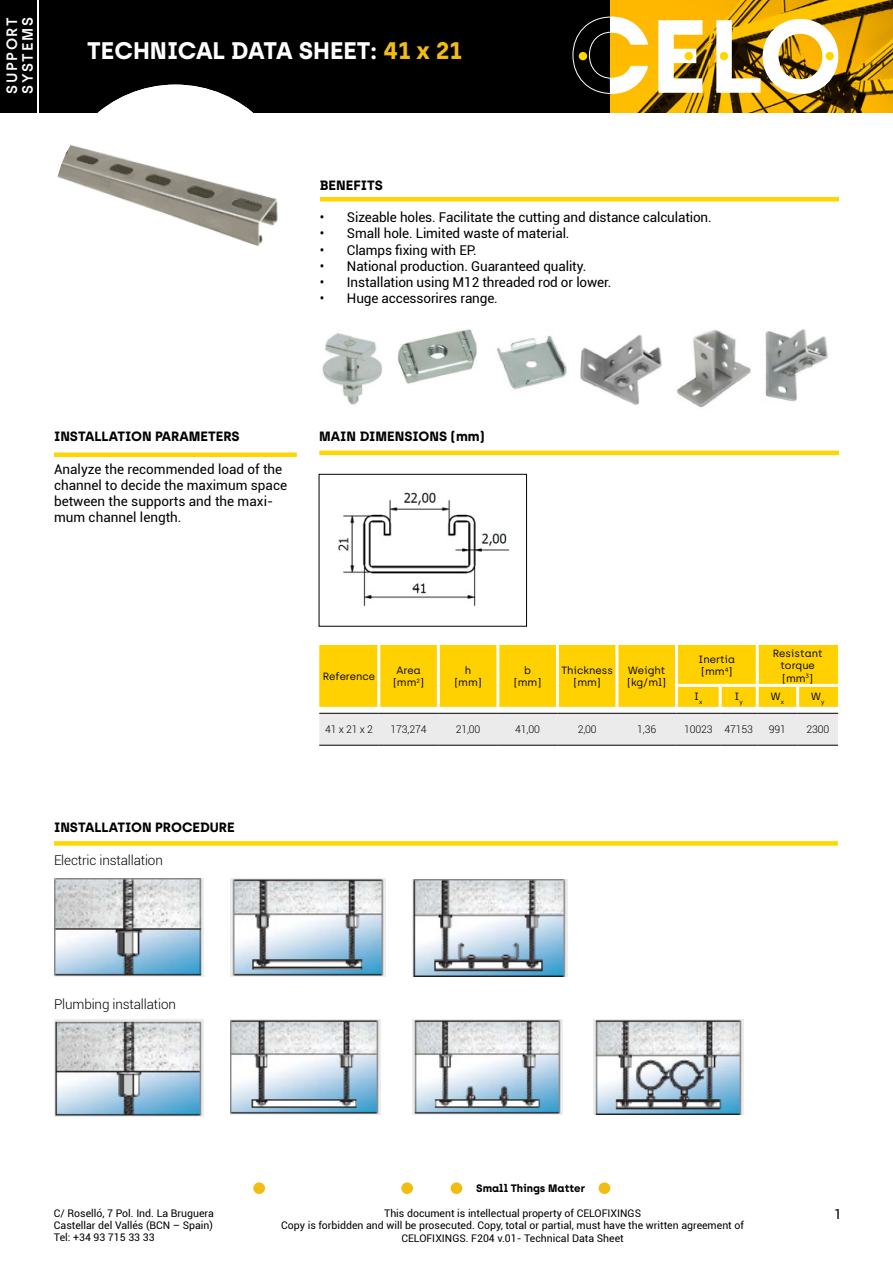
<style>
.page{position:relative;width:893px;height:1263px;background:#fff}
.page>*{position:absolute;margin:0;border:0;box-sizing:border-box;transform-origin:0 0}
.t1{font:700 24px "Archia";color:#fff}
.t2{font:600 15px/15.6px "Archia";letter-spacing:.1em;color:#fff}
.t3{font:13.5px "Roboto";letter-spacing:-.01em;color:#000}
.t4{font:13.5px/16.2px "Roboto";color:#010202}
.t5{font:700 13.5px "Archia";color:#010202}
.t6{font:300 13.5px "Roboto";letter-spacing:-.01em;color:#000}
.t7{font:700 13.5px "Archia";color:#000}
.t8{font:700 10.8px "Archia";color:#000}
.t9{font:10.5px/12px "Roboto";color:#000;text-align:justify}
.t10{font:10.5px/12.6px "Archia";color:#000;text-align:center}
.t11{font:300 10.5px "Roboto";letter-spacing:-.015em;color:#000}
.s1{color:#f2bd13}
</style>
<div class="page">
<img style="left:610px;top:0;width:283px;height:113px">
<div style="left:39px;top:0;width:571px;height:113px;background:#000"></div>
<svg style="left:658px;top:20px;width:44px;height:73px"></svg>
<svg style="left:716px;top:19px;width:122px;height:75px"></svg>
<div style="left:720px;top:52px;width:8px;height:8px;background:#ffd600;border-radius:50%"></div>
<div style="left:825px;top:52px;width:9px;height:8px;background:#ffd600;border-radius:50%"></div>
<div style="left:684px;top:52px;width:9px;height:8px;background:#ffd600;border-radius:50%"></div>
<img style="left:57px;top:85px;width:221px;height:161px">
<svg style="left:573px;top:17px;width:75px;height:77px"></svg>
<hr style="left:320px;top:197px;width:519px;height:4px;background:#ffd600">
<hr style="left:319px;top:451px;width:520px;height:4px;background:#ffd600">
<div style="left:451px;top:1182px;width:11px;height:12px;background:#f2bd13;border-radius:50%"></div>
<div style="left:599px;top:1182px;width:11px;height:12px;background:#f2bd13;border-radius:50%"></div>
<div style="left:253px;top:1182px;width:12px;height:12px;background:#f2bd13;border-radius:50%"></div>
<div style="left:401px;top:1182px;width:12px;height:12px;background:#f2bd13;border-radius:50%"></div>
<img style="left:322px;top:332px;width:60px;height:73px">
<img style="left:397px;top:329px;width:80px;height:55px">
<img style="left:677px;top:330px;width:74px;height:78px">
<img style="left:497px;top:335px;width:70px;height:55px">
<img style="left:580px;top:335px;width:82px;height:70px">
<img style="left:765px;top:329px;width:63px;height:73px">
<div style="left:54px;top:452px;width:243px;height:5px;background:#ffd600"></div>
<div style="left:54px;top:841px;width:784px;height:5px;background:#ffd600"></div>
<img style="left:54px;top:878px;width:150px;height:99px">
<img style="left:231px;top:878px;width:154px;height:99px">
<img style="left:412px;top:879px;width:156px;height:98px">
<img style="left:54px;top:1019px;width:150px;height:97px">
<img style="left:231px;top:1019px;width:150px;height:96px">
<img style="left:412px;top:1019px;width:150px;height:96px">
<img style="left:594px;top:1019px;width:149px;height:96px">
<svg style="left:319px;top:645px;width:519px;height:100px;background:#f7db5c"></svg>
<hr style="left:319px;top:745px;width:60px;height:1px;background:#000">
<hr style="left:379px;top:745px;width:59px;height:1px;background:#000">
<hr style="left:438px;top:745px;width:60px;height:1px;background:#000">
<hr style="left:498px;top:745px;width:59px;height:1px;background:#000">
<hr style="left:557px;top:745px;width:60px;height:1px;background:#000">
<hr style="left:617px;top:745px;width:59px;height:1px;background:#000">
<hr style="left:676px;top:745px;width:44px;height:1px;background:#000">
<hr style="left:720px;top:745px;width:37px;height:1px;background:#000">
<hr style="left:757px;top:745px;width:41px;height:1px;background:#000">
<hr style="left:798px;top:745px;width:40px;height:1px;background:#000">
<hr style="left:377px;top:645px;width:3px;height:40px;background:#fff">
<hr style="left:437px;top:645px;width:3px;height:40px;background:#fff">
<hr style="left:496px;top:645px;width:3px;height:40px;background:#fff">
<hr style="left:556px;top:645px;width:3px;height:40px;background:#fff">
<hr style="left:615px;top:645px;width:3px;height:40px;background:#fff">
<hr style="left:377px;top:685px;width:3px;height:22px;background:#fff">
<hr style="left:437px;top:685px;width:3px;height:22px;background:#fff">
<hr style="left:496px;top:685px;width:3px;height:22px;background:#fff">
<hr style="left:556px;top:685px;width:3px;height:22px;background:#fff">
<hr style="left:615px;top:685px;width:3px;height:22px;background:#fff">
<hr style="left:675px;top:645px;width:3px;height:39px;background:#fff">
<hr style="left:756px;top:645px;width:3px;height:39px;background:#fff">
<hr style="left:675px;top:687px;width:3px;height:20px;background:#fff">
<hr style="left:719px;top:687px;width:3px;height:20px;background:#fff">
<hr style="left:756px;top:687px;width:3px;height:20px;background:#fff">
<hr style="left:796px;top:687px;width:3px;height:20px;background:#fff">
<hr style="left:675px;top:684px;width:45px;height:3px;background:#fff">
<hr style="left:720px;top:684px;width:37px;height:3px;background:#fff">
<hr style="left:757px;top:684px;width:41px;height:3px;background:#fff">
<hr style="left:798px;top:684px;width:40px;height:3px;background:#fff">
<hr style="left:319px;top:713px;width:60px;height:1px;background:#000">
<hr style="left:379px;top:713px;width:59px;height:1px;background:#000">
<hr style="left:438px;top:713px;width:60px;height:1px;background:#000">
<hr style="left:498px;top:713px;width:59px;height:1px;background:#000">
<hr style="left:557px;top:713px;width:60px;height:1px;background:#000">
<hr style="left:617px;top:713px;width:59px;height:1px;background:#000">
<hr style="left:676px;top:713px;width:44px;height:1px;background:#000">
<hr style="left:720px;top:713px;width:37px;height:1px;background:#000">
<hr style="left:757px;top:713px;width:41px;height:1px;background:#000">
<hr style="left:798px;top:713px;width:40px;height:1px;background:#000">
<img style="left:337px;top:492px;width:172px;height:115px">
<div style="left:319px;top:474px;width:208px;height:152px;border:1px solid #000"></div>
<div style="left:0;top:0;width:36px;height:113px;background:#000"></div>
<h2 class="t2" style="left:4px;top:94px;width:78px;rotate:-90deg">SUPPORT<br>SYSTEMS</h2>
<h1 class="t1" style="left:87px;top:36px;width:376px">TECHNICAL DATA SHEET: <span class="s1">41 x 21</span></h1>
<p class="t7" style="left:320px;top:177px;width:65px">BENEFITS</p>
<p class="t3" style="left:320px;top:208px;width:393px">• Sizeable holes. Facilitate the cutting and distance calculation.</p>
<p class="t3" style="left:320px;top:224px;width:251px">• Small hole. Limited waste of material.</p>
<p class="t3" style="left:320px;top:240px;width:158px">• Clamps fixing with EP.</p>
<p class="t3" style="left:320px;top:257px;width:268px">• National production. Guaranteed quality.</p>
<p class="t3" style="left:320px;top:273px;width:293px">• Installation using M12 threaded rod or lower.</p>
<p class="t3" style="left:320px;top:289px;width:179px">• Huge accessorires range.</p>
<p class="t5" style="left:54px;top:428px;width:187px">INSTALLATION PARAMETERS</p>
<p class="t4" style="left:54px;top:460px;width:235px">Analyze the recommended load of the channel to decide the maximum space between the supports and the maxi&shy;mum channel length.</p>
<p class="t5" style="left:319px;top:428px;width:167px">MAIN DIMENSIONS (mm)</p>
<p class="t5" style="left:54px;top:819px;width:182px">INSTALLATION PROCEDURE</p>
<p class="t6" style="left:54px;top:851px;width:110px">Electric installation</p>
<p class="t10" style="left:323px;top:670px;width:54px">Reference</p>
<p class="t10" style="left:393px;top:663px;width:33px">Area [mm<sup>2</sup>]</p>
<p class="t10" style="left:454px;top:663px;width:29px">h [mm]</p>
<p class="t10" style="left:514px;top:663px;width:29px">b [mm]</p>
<p class="t10" style="left:561px;top:663px;width:53px">Thickness [mm]</p>
<p class="t10" style="left:627px;top:663px;width:41px;text-align:left">Weight [kg/ml]</p>
<p class="t10" style="left:698px;top:653px;width:38px;text-align:left">Inertia [mm<sup>4</sup>]</p>
<p class="t10" style="left:773px;top:646px;width:51px">Resistant torque [mm<sup>3</sup>]</p>
<p class="t10" style="left:694px;top:690px;width:10px">I<sub>x</sub></p>
<p class="t10" style="left:734px;top:690px;width:10px">I<sub>y</sub></p>
<p class="t10" style="left:771px;top:690px;width:15px">W<sub>x</sub></p>
<p class="t10" style="left:811px;top:690px;width:15px">W<sub>y</sub></p>
<p class="t11" style="left:325px;top:722px;width:49px">41 x 21 x 2</p>
<p class="t11" style="left:391px;top:722px;width:37px">173,274</p>
<p class="t11" style="left:456px;top:722px;width:26px">21,00</p>
<p class="t11" style="left:515px;top:722px;width:26px">41,00</p>
<p class="t11" style="left:578px;top:722px;width:20px">2,00</p>
<p class="t11" style="left:637px;top:722px;width:20px">1,36</p>
<p class="t11" style="left:684px;top:722px;width:70px">10023 47153</p>
<p class="t11" style="left:769px;top:722px;width:19px">991</p>
<p class="t11" style="left:806px;top:722px;width:24px">2300</p>
<p class="t6" style="left:54px;top:995px;width:123px">Plumbing installation</p>
<p class="t8" style="left:476px;top:1181px;width:111px">Small Things Matter</p>
<p class="t9" style="left:54px;top:1207px;width:162px">C/ Roselló, 7 Pol. Ind. La Bruguera Castellar del Vallés (BCN – Spain)<br>Tel: +34 93 715 33 33</p>
<p class="t9" style="left:281px;top:1206px;width:464px;line-height:12.6px;text-align:center">This document is intellectual property of CELOFIXINGS<br>Copy is forbidden and will be prosecuted. Copy, total or partial, must have the written agreement of<br>CELOFIXINGS. F204 v.01- Technical Data Sheet</p>
<p class="t3" style="left:834px;top:1205px;width:9px">1</p>
</div>
